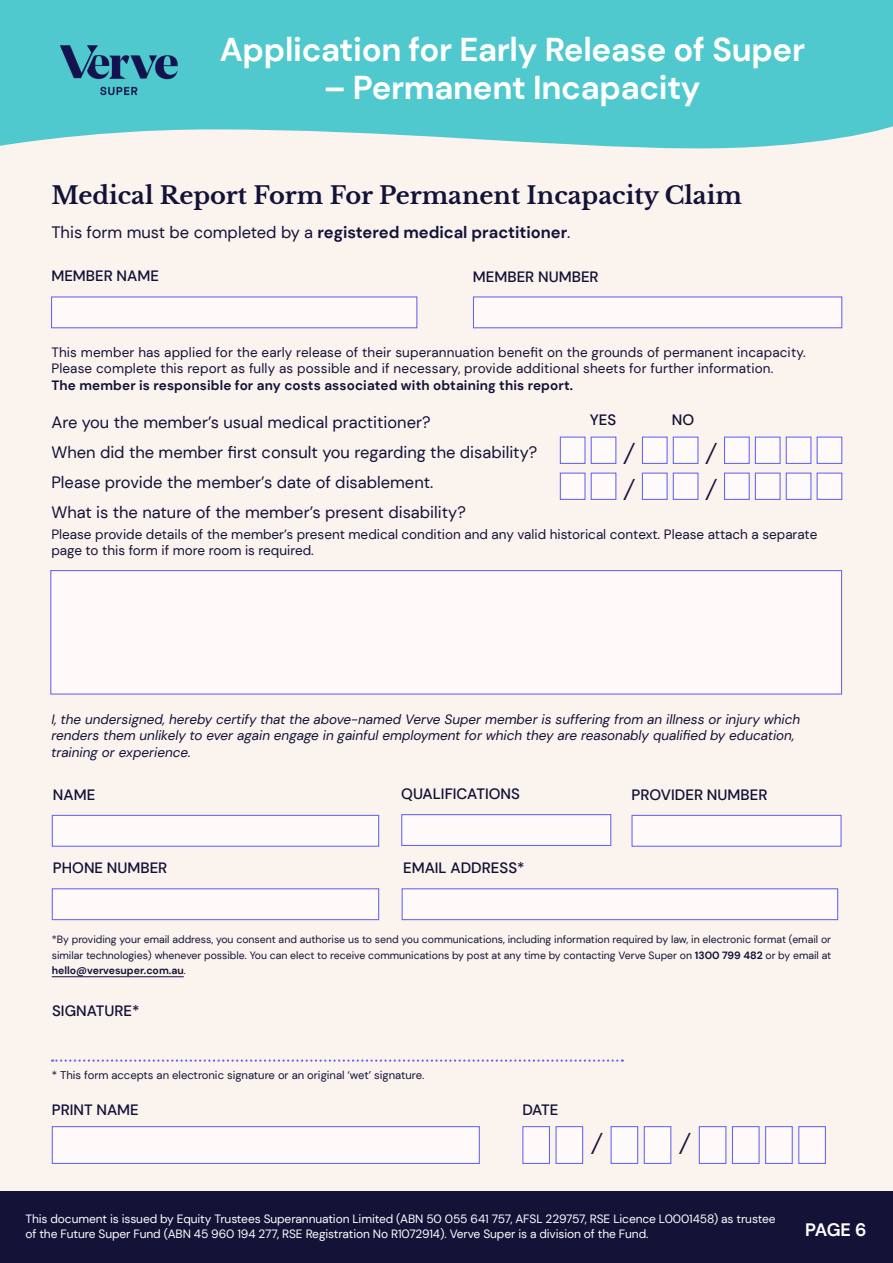
<style>
.page{position:relative;width:893px;height:1263px;background:#faf3ee}
.page>*{position:absolute;margin:0;border:0;box-sizing:border-box;transform-origin:0 0}
.t1{font:700 33px "DM Sans";letter-spacing:-.01em;color:#fff}
.t2{font:700 27px "Libre Baskerville";color:#131237}
.t3{font:700 24px "Libre Baskerville";color:#131237}
.t4{font:700 18px "DM Sans";color:#fff}
.t5{font:16.5px/30px "DM Sans";color:#131237}
.t6{font:700 16.5px "DM Sans";color:#131237}
.t7{font:500 15px "DM Sans";color:#131237}
.t8{font:13.5px/16.5px "DM Sans";letter-spacing:.01em;color:#131237}
.t9{font:italic 13.5px/16.5px "DM Sans";color:#131237}
.t10{font:700 13.5px "DM Sans";letter-spacing:.01em;color:#131237}
.t11{font:12px/14.4px "DM Sans";letter-spacing:-.01em;color:#fff}
.t12{font:11.25px "DM Sans";color:#131237}
.t13{font:10.5px/15.3px "DM Sans";color:#131237;text-align:justify}
.s1{font-weight:400}
.s2{font-weight:700}
</style>
<div class="page">
<div style="left:0;top:1191px;width:893px;height:72px;background:#131237"></div>
<svg style="left:0;top:0;width:893px;height:149px;background:#5cccd0"></svg>
<img style="left:51px;top:44px;width:134px;height:51px">
<div style="left:817px;top:437px;width:25px;height:27px;background:#fdfaf9;border:1px solid #6562f6"></div>
<div style="left:786px;top:437px;width:25px;height:27px;background:#fdfaf9;border:1px solid #6562f6"></div>
<div style="left:755px;top:437px;width:26px;height:27px;background:#fdfaf9;border:1px solid #6562f6"></div>
<div style="left:724px;top:437px;width:26px;height:27px;background:#fdfaf9;border:1px solid #6562f6"></div>
<div style="left:673px;top:437px;width:25px;height:27px;background:#fdfaf9;border:1px solid #6562f6"></div>
<div style="left:642px;top:437px;width:26px;height:27px;background:#fdfaf9;border:1px solid #6562f6"></div>
<div style="left:591px;top:437px;width:25px;height:27px;background:#fdfaf9;border:1px solid #6562f6"></div>
<div style="left:560px;top:437px;width:25px;height:27px;background:#fdfaf9;border:1px solid #6562f6"></div>
<div style="left:817px;top:473px;width:25px;height:27px;background:#fdfaf9;border:1px solid #6562f6"></div>
<div style="left:786px;top:473px;width:25px;height:27px;background:#fdfaf9;border:1px solid #6562f6"></div>
<div style="left:755px;top:473px;width:26px;height:27px;background:#fdfaf9;border:1px solid #6562f6"></div>
<div style="left:724px;top:473px;width:26px;height:27px;background:#fdfaf9;border:1px solid #6562f6"></div>
<div style="left:673px;top:473px;width:25px;height:27px;background:#fdfaf9;border:1px solid #6562f6"></div>
<div style="left:642px;top:473px;width:26px;height:27px;background:#fdfaf9;border:1px solid #6562f6"></div>
<div style="left:591px;top:473px;width:25px;height:27px;background:#fdfaf9;border:1px solid #6562f6"></div>
<div style="left:560px;top:473px;width:25px;height:27px;background:#fdfaf9;border:1px solid #6562f6"></div>
<div style="left:51px;top:296px;width:366px;height:32px;background:#fdfaf9;border:1px solid #6562f6"></div>
<div style="left:473px;top:296px;width:369px;height:32px;background:#fdfaf9;border:1px solid #6562f6"></div>
<div style="left:50px;top:570px;width:792px;height:124px;background:#fdfaf9;border:1px solid #6562f6"></div>
<svg style="left:52px;top:1059px;width:571px;height:3px"></svg>
<div style="left:52px;top:888px;width:327px;height:32px;background:#fdfaf9;border:1px solid #6562f6"></div>
<div style="left:52px;top:815px;width:327px;height:32px;background:#fdfaf9;border:1px solid #6562f6"></div>
<div style="left:631px;top:815px;width:211px;height:32px;background:#fdfaf9;border:1px solid #6562f6"></div>
<div style="left:402px;top:888px;width:436px;height:32px;background:#fdfaf9;border:1px solid #6562f6"></div>
<div style="left:401px;top:814px;width:210px;height:32px;background:#fdfaf9;border:1px solid #6562f6"></div>
<hr style="left:52px;top:976px;width:132px;height:1px;background:#131237">
<div style="left:798px;top:1126px;width:28px;height:38px;background:#fdfaf9;border:1px solid #6562f6"></div>
<div style="left:765px;top:1126px;width:28px;height:38px;background:#fdfaf9;border:1px solid #6562f6"></div>
<div style="left:732px;top:1126px;width:28px;height:38px;background:#fdfaf9;border:1px solid #6562f6"></div>
<div style="left:699px;top:1126px;width:27px;height:38px;background:#fdfaf9;border:1px solid #6562f6"></div>
<div style="left:644px;top:1126px;width:27px;height:38px;background:#fdfaf9;border:1px solid #6562f6"></div>
<div style="left:611px;top:1126px;width:27px;height:38px;background:#fdfaf9;border:1px solid #6562f6"></div>
<div style="left:555px;top:1126px;width:28px;height:38px;background:#fdfaf9;border:1px solid #6562f6"></div>
<div style="left:522px;top:1126px;width:28px;height:38px;background:#fdfaf9;border:1px solid #6562f6"></div>
<div style="left:52px;top:1126px;width:428px;height:38px;background:#fdfaf9;border:1px solid #6562f6"></div>
<h1 class="t1" style="left:220px;top:29px;width:587px">Application for Early Release of Super</h1>
<h1 class="t1" style="left:324px;top:67px;width:378px">– Permanent Incapacity</h1>
<h3 class="t3" style="left:51px;top:181px;width:692px">Medical Report Form For Permanent Incapacity Claim</h3>
<p class="t6" style="left:51px;top:222px;width:521px"><span class="s1">This form must be completed by a</span> registered medical practitioner<span class="s1">.</span></p>
<p class="t7" style="left:51px;top:267px;width:109px">MEMBER NAME</p>
<p class="t7" style="left:473px;top:267px;width:127px">MEMBER NUMBER</p>
<p class="t8" style="left:51px;top:344px;width:756px">This member has applied for the early release of their superannuation benefit on the grounds of permanent incapacity.<br>Please complete this report as fully as possible and if necessary, provide additional sheets for further information.</p>
<p class="t10" style="left:51px;top:376px;width:523px">The member is responsible for any costs associated with obtaining this report.</p>
<p class="t5" style="left:51px;top:407px;width:487px">Are you the member’s usual medical practitioner?<br>When did the member first consult you regarding the disability?<br>Please provide the member’s date of disablement.<br>What is the nature of the member’s present disability?</p>
<p class="t8" style="left:51px;top:526px;width:767px">Please provide details of the member’s present medical condition and any valid historical context. Please attach a separate page to this form if more room is required.</p>
<p class="t7" style="left:590px;top:410px;width:28px">YES</p>
<p class="t7" style="left:672px;top:410px;width:24px">NO</p>
<h2 class="t2" style="left:623px;top:438px;width:14px">/</h2>
<h2 class="t2" style="left:705px;top:438px;width:14px">/</h2>
<h2 class="t2" style="left:623px;top:474px;width:14px">/</h2>
<h2 class="t2" style="left:705px;top:474px;width:14px">/</h2>
<p class="t9" style="left:51px;top:711px;width:750px">I, the undersigned, hereby certify that the above-named Verve Super member is suffering from an illness or injury which renders them unlikely to ever again engage in gainful employment for which they are reasonably qualified by education, training or experience.</p>
<p class="t7" style="left:401px;top:785px;width:120px">QUALIFICATIONS</p>
<p class="t7" style="left:53px;top:785px;width:44px">NAME</p>
<p class="t7" style="left:631px;top:785px;width:137px">PROVIDER NUMBER</p>
<p class="t7" style="left:53px;top:858px;width:116px">PHONE NUMBER</p>
<p class="t7" style="left:403px;top:858px;width:123px">EMAIL ADDRESS*</p>
<p class="t13" style="left:52px;top:932px;width:781px">*By providing your email address, you consent and authorise us to send you communications, including information required by law, in electronic format (email or similar technologies) whenever possible. You can elect to receive communications by post at any time by contacting Verve Super on <span class="s2">1300 799 482</span> or by email at <span class="s2">hello@vervesuper.com.au</span>.</p>
<p class="t7" style="left:52px;top:1002px;width:89px">SIGNATURE*</p>
<p class="t12" style="left:52px;top:1068px;width:374px">* This form accepts an electronic signature or an original ‘wet’ signature.</p>
<p class="t7" style="left:52px;top:1101px;width:89px">PRINT NAME</p>
<p class="t7" style="left:522px;top:1101px;width:38px">DATE</p>
<h2 class="t2" style="left:590px;top:1127px;width:14px">/</h2>
<h2 class="t2" style="left:679px;top:1127px;width:14px">/</h2>
<p class="t11" style="left:26px;top:1212px;width:751px">This document is issued by Equity Trustees Superannuation Limited (ABN 50 055 641 757, AFSL 229757, RSE Licence L0001458) as trustee of the Future Super Fund (ABN 45 960 194 277, RSE Registration No R1072914). Verve Super is a division of the Fund.</p>
<h3 class="t4" style="left:805px;top:1218px;width:63px">PAGE 6</h3>
</div>
